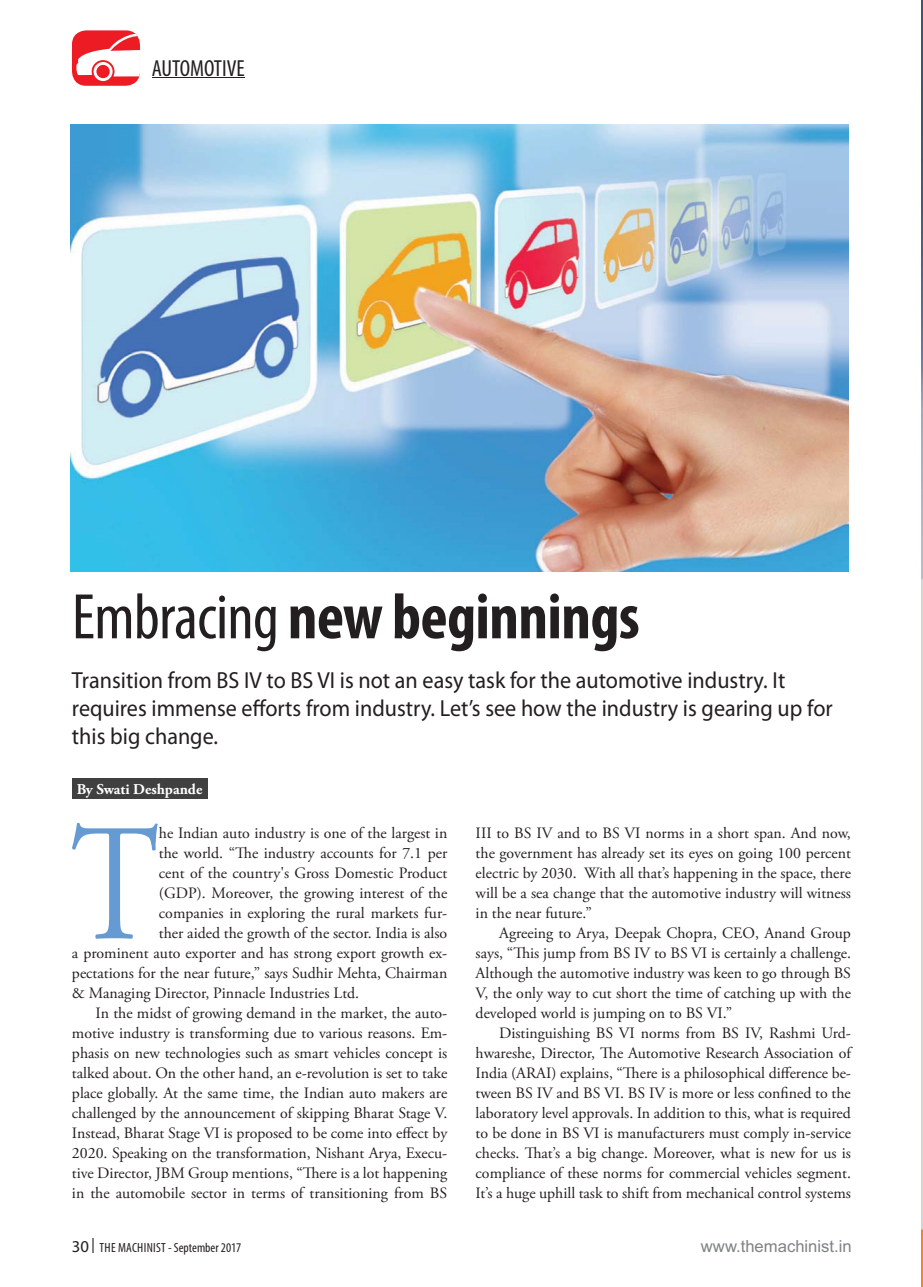
<style>
.page{position:relative;width:923px;height:1287px;background:#fff}
.page>*{position:absolute;margin:0;border:0;box-sizing:border-box;transform-origin:0 0}
.t1{font:166.42px "Adobe Garamond Pro";color:#669ad2;scale:.8 1}
.t2{font:700 condensed 64.92px "Myriad Pro";letter-spacing:-.01em;color:#231f20}
.t3{font:23.28px/28px "Myriad Pro";color:#231f20;scale:.95 1}
.t4{font:condensed 23.28px "Myriad Pro";color:#231f20}
.t5{font:16.62px "Arial";color:#808285}
.t6{font:15.75px/19.9px "Adobe Garamond Pro";color:#231f20;text-align:justify}
.t7{font:700 15.05px "Adobe Garamond Pro";color:#fff}
.t8{font:condensed 13.3px "Myriad Pro";color:#231f20}
.s1{font-weight:400}
.s2{font-stretch:normal;font-size:16.62px}
</style>
<div class="page">
<hr style="left:152px;top:78px;width:92px;height:1px;background:#231f20">
<div style="left:72px;top:30px;width:68px;height:56px;background:#ed1c24;border-radius:14px"></div>
<svg style="left:76px;top:30px;width:64px;height:51px"></svg>
<svg style="left:93px;top:1238px;width:1px;height:14px"></svg>
<img style="left:921px;top:0;width:1px;height:1287px">
<div style="left:72px;top:778px;width:135px;height:20px;background:#404041"></div>
<img style="left:70px;top:125px;width:778px;height:447px">
<h3 class="t4" style="left:152px;top:60px;width:95px">AUTOMOTIVE</h3>
<h2 class="t2" style="left:72px;top:593px;width:569px"><span class="s1">Embracing</span> new beginnings</h2>
<h3 class="t3" style="left:72px;top:667px;width:802px">Transition from BS IV to BS VI is not an easy task for the automotive industry. It requires immense efforts from industry. Let’s see how the industry is gearing up for this big change.</h3>
<p class="t7" style="left:77px;top:782px;width:127px">By Swati Deshpande</p>
<h1 class="t1" style="left:71px;top:813px;width:111px">T</h1>
<p class="t6" style="left:159px;top:824px;width:290px">he Indian auto industry is one of the largest in</p>
<p class="t6" style="left:159px;top:844px;width:290px">the world. “The industry accounts for 7.1 per</p>
<p class="t6" style="left:159px;top:864px;width:290px">cent of the country's Gross Domestic Product</p>
<p class="t6" style="left:159px;top:884px;width:290px">(GDP). Moreover, the growing interest of the</p>
<p class="t6" style="left:159px;top:904px;width:290px">companies in exploring the rural markets fur-</p>
<p class="t6" style="left:159px;top:924px;width:290px">ther aided the growth of the sector. India is also</p>
<p class="t6" style="left:72px;top:944px;width:377px">a prominent auto exporter and has strong export growth ex-</p>
<p class="t6" style="left:72px;top:964px;width:377px">pectations for the near future,” says Sudhir Mehta, Chairman</p>
<p class="t6" style="left:72px;top:984px;width:288px">&amp; Managing Director, Pinnacle Industries Ltd.</p>
<p class="t6" style="left:96px;top:1004px;width:353px">In the midst of growing demand in the market, the auto-</p>
<p class="t6" style="left:72px;top:1024px;width:377px">motive industry is transforming due to various reasons. Em-</p>
<p class="t6" style="left:72px;top:1044px;width:376px">phasis on new technologies such as smart vehicles concept is</p>
<p class="t6" style="left:72px;top:1064px;width:377px">talked about. On the other hand, an e-revolution is set to take</p>
<p class="t6" style="left:72px;top:1084px;width:377px">place globally. At the same time, the Indian auto makers are</p>
<p class="t6" style="left:72px;top:1104px;width:377px">challenged by the announcement of skipping Bharat Stage V.</p>
<p class="t6" style="left:72px;top:1124px;width:376px">Instead, Bharat Stage VI is proposed to be come into effect by</p>
<p class="t6" style="left:72px;top:1144px;width:377px">2020. Speaking on the transformation, Nishant Arya, Execu-</p>
<p class="t6" style="left:72px;top:1164px;width:377px">tive Director, JBM Group mentions, “There is a lot happening</p>
<p class="t6" style="left:72px;top:1184px;width:376px">in the automobile sector in terms of transitioning from BS</p>
<p class="t6" style="left:475px;top:824px;width:377px">III to BS IV and to BS VI norms in a short span. And now, the government has already set its eyes on going 100 percent electric by 2030. With all that’s happening in the space, there will be a sea change that the automotive industry will witness in the near future.”</p>
<p class="t6" style="left:475px;top:924px;width:377px;text-indent:24px">Agreeing to Arya, Deepak Chopra, CEO, Anand Group says, “This jump from BS IV to BS VI is certainly a challenge.<br>Although the automotive industry was keen to go through BS V, the only way to cut short the time of catching up with the developed world is jumping on to BS VI.”</p>
<p class="t6" style="left:475px;top:1024px;width:377px;text-indent:24px">Distinguishing BS VI norms from BS IV, Rashmi Urd&shy;hwareshe, Director, The Automotive Research Association of India (ARAI) explains, “There is a philosophical difference be&shy;tween BS IV and BS VI. BS IV is more or less confined to the laboratory level approvals. In addition to this, what is required to be done in BS VI is manufacturers must comply in-service checks. That’s a big change. Moreover, what is new for us is compliance of these norms for commercial vehicles segment.<br>It’s a huge uphill task to shift from mechanical control systems</p>
<p class="t8" style="left:72px;top:1243px;width:171px"><span class="s2">30</span> THE MACHINIST - September 2017</p>
<p class="t5" style="left:700px;top:1240px;width:152px">www.themachinist.in</p>
</div>
